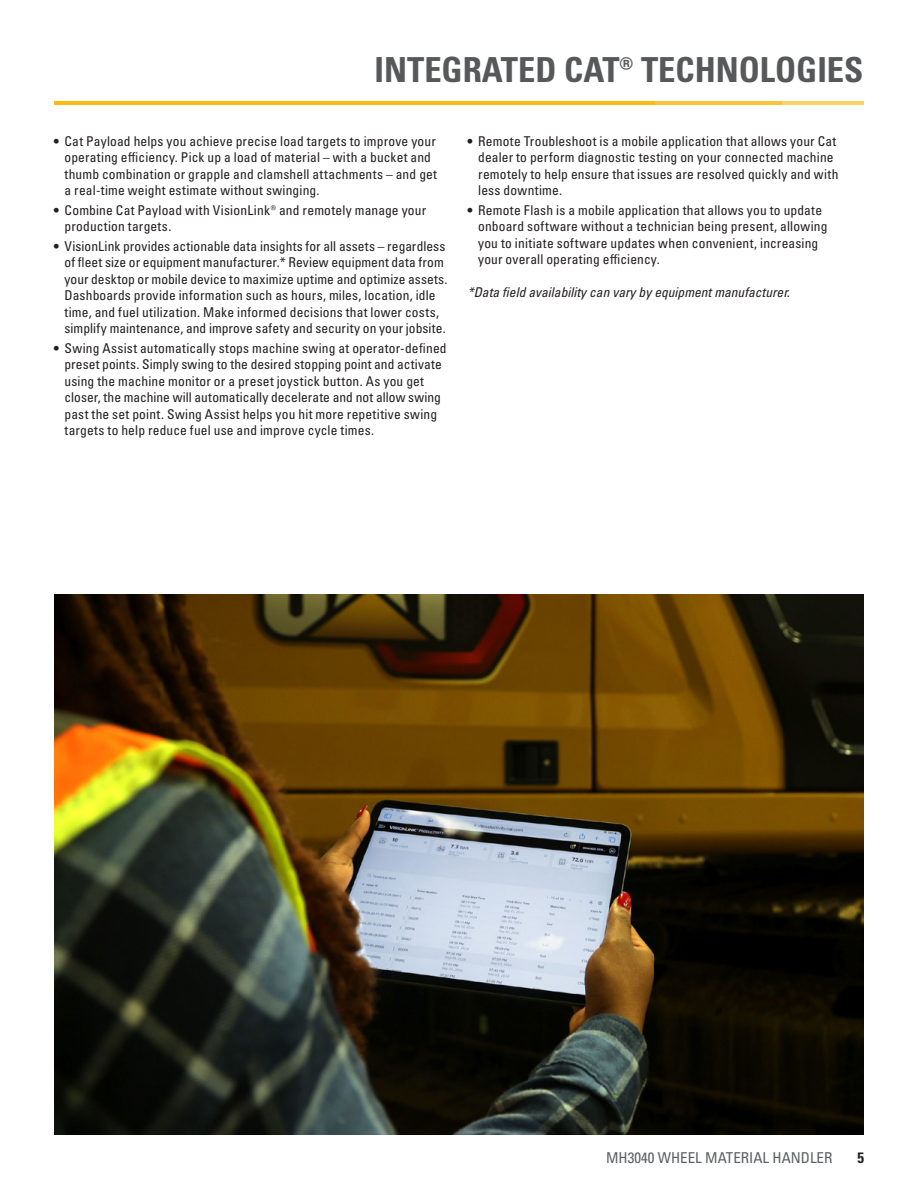
<style>
.page{position:relative;width:918px;height:1188px;background:#fff}
.page>*{position:absolute;margin:0;border:0;box-sizing:border-box;transform-origin:0 0}
.t1{font:34.5px "Univers LTCYR 67 Bold Cond";color:#57585a}
.t2{font:condensed 15px "Univers LTCYR 57";color:#5d6163}
.t3{font:15px "Univers LTCYR 67 Bold Cond";color:#231f20}
.t4{font:condensed 13.5px/16.5px "Univers LTCYR 57";letter-spacing:.01em;color:#231f20}
.t5{font:13.5px "Univers LTCYR 57 Condensed Obl";color:#231f20}
</style>
<div class="page">
<hr style="left:54px;top:101px;width:601px;height:4px;background:#fcba13">
<hr style="left:654px;top:101px;width:128px;height:4px;background:#fcc437">
<hr style="left:782px;top:101px;width:81px;height:4px;background:#fdd266">
<img style="left:54px;top:595px;width:809px;height:540px">
<h1 class="t1" style="left:375px;top:48px;width:490px">INTEGRATED CAT® TECHNOLOGIES</h1>
<p class="t4" style="left:65px;top:132px;width:374px;text-indent:-11px">• Cat Payload helps you achieve precise load targets to improve your operating efficiency. Pick up a load of material – with a bucket and thumb combination or grapple and clamshell attachments – and get a real-time weight estimate without swinging.</p>
<p class="t4" style="left:65px;top:201px;width:363px;text-indent:-11px">• Combine Cat Payload with VisionLink® and remotely manage your production targets.</p>
<p class="t4" style="left:65px;top:237px;width:385px;text-indent:-11px">• VisionLink provides actionable data insights for all assets – regardless of fleet size or equipment manufacturer.* Review equipment data from your desktop or mobile device to maximize uptime and optimize assets.<br>Dashboards provide information such as hours, miles, location, idle time, and fuel utilization. Make informed decisions that lower costs, simplify maintenance, and improve safety and security on your jobsite.</p>
<p class="t4" style="left:65px;top:339px;width:384px;text-indent:-11px">• Swing Assist automatically stops machine swing at operator-defined preset points. Simply swing to the desired stopping point and activate using the machine monitor or a preset joystick button. As you get closer, the machine will automatically decelerate and not allow swing past the set point. Swing Assist helps you hit more repetitive swing targets to help reduce fuel use and improve cycle times.</p>
<p class="t4" style="left:478px;top:132px;width:362px;text-indent:-11px">• Remote Troubleshoot is a mobile application that allows your Cat dealer to perform diagnostic testing on your connected machine remotely to help ensure that issues are resolved quickly and with less downtime.</p>
<p class="t4" style="left:478px;top:201px;width:351px;text-indent:-11px">• Remote Flash is a mobile application that allows you to update onboard software without a technician being present, allowing you to initiate software updates when convenient, increasing your overall operating efficiency.</p>
<p class="t5" style="left:468px;top:284px;width:324px">*Data field availability can vary by equipment manufacturer.</p>
<p class="t2" style="left:606px;top:1148px;width:228px">MH3040 WHEEL MATERIAL HANDLER</p>
<p class="t3" style="left:857px;top:1148px;width:8px">5</p>
</div>
